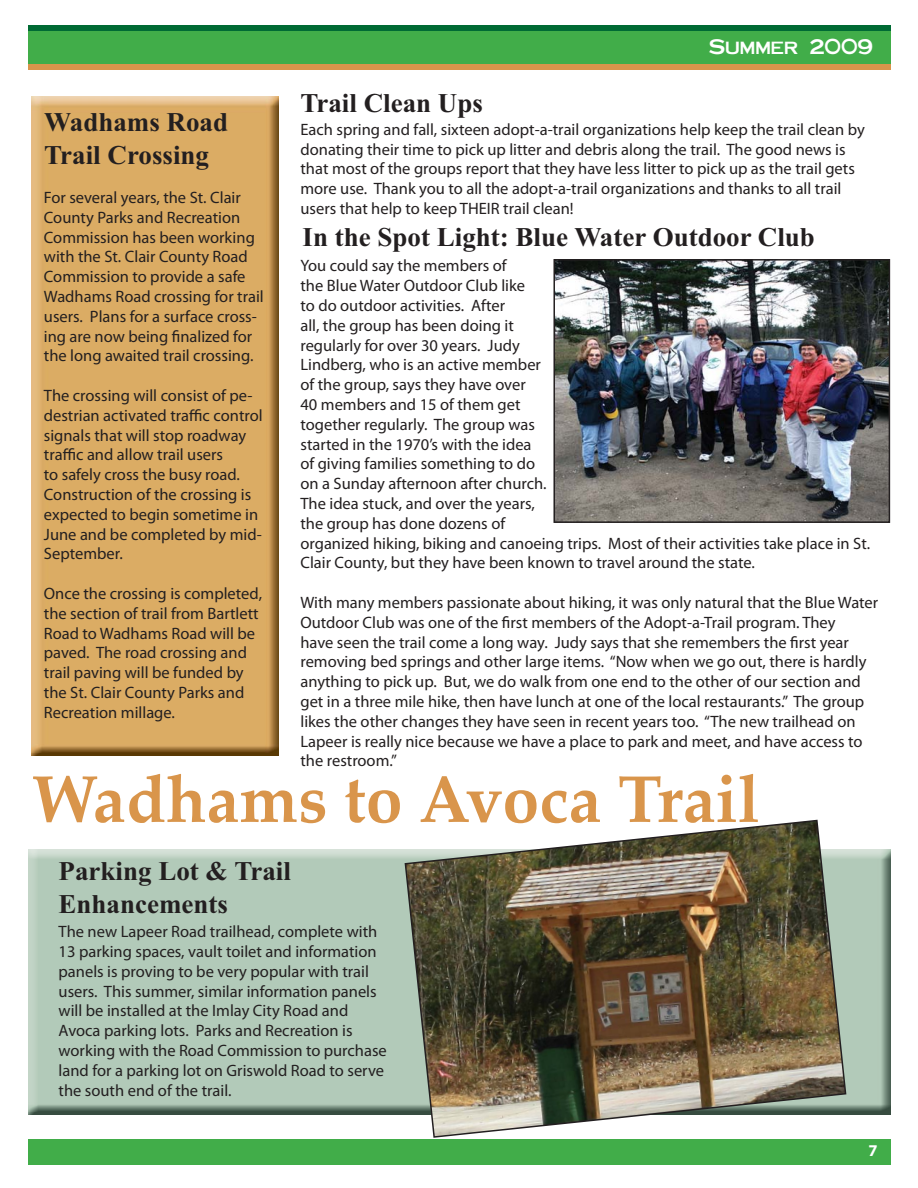
<style>
.page{position:relative;width:918px;height:1188px;background:#fff}
.page>*{position:absolute;margin:0;border:0;box-sizing:border-box;transform-origin:0 0}
.t1{font:700 66px "Palatino Linotype";color:#d9954b}
.t2{font:700 27px/32.4px "Times New Roman";color:#231f20}
.t3{font:21px "Cornerstone";color:#fff}
.t4{font:16.5px/19.8px "Myriad Pro";color:#231f20}
.t5{font:700 16.5px "Myriad Pro";color:#fff}
</style>
<div class="page">
<div style="left:28px;top:57px;width:862px;height:13px;background:#d9954b"></div>
<img style="left:32px;top:96px;width:247px;height:660px">
<div style="left:28px;top:29px;width:862px;height:35px;background:#41ad49"></div>
<div style="left:28px;top:25px;width:862px;height:6px;background:#006a34"></div>
<img style="left:28px;top:850px;width:863px;height:265px">
<img style="left:404px;top:819px;width:443px;height:319px">
<div style="left:28px;top:1140px;width:862px;height:25px;background:#41ad49"></div>
<img style="left:556px;top:262px;width:331px;height:258px">
<div style="left:553px;top:259px;width:337px;height:264px;border:2px solid #231f20"></div>
<h2 class="t2" style="left:44px;top:109px;width:185px">Wadhams Road<br>Trail Crossing</h2>
<p class="t4" style="left:44px;top:189px;width:221px">For several years, the St. Clair<br>County Parks and Recreation<br>Commission has been working with the St. Clair County Road<br>Commission to provide a safe<br>Wadhams Road crossing for trail users. Plans for a surface cross&shy;ing are now being finalized for the long awaited trail crossing.</p>
<p class="t4" style="left:44px;top:387px;width:220px">The crossing will consist of pe&shy;destrian activated traffic control signals that will stop roadway traffic and allow trail users<br>to safely cross the busy road.<br>Construction of the crossing is expected to begin sometime in<br>June and be completed by mid-<br>September.</p>
<p class="t4" style="left:44px;top:585px;width:220px">Once the crossing is completed, the section of trail from Bartlett<br>Road to Wadhams Road will be paved. The road crossing and trail paving will be funded by the St. Clair County Parks and<br>Recreation millage.</p>
<h2 class="t2" style="left:300px;top:90px;width:184px">Trail Clean Ups</h2>
<p class="t3" style="left:709px;top:34px;width:166px">Summer 2009</p>
<p class="t4" style="left:300px;top:120px;width:566px">Each spring and fall, sixteen adopt-a-trail organizations help keep the trail clean by donating their time to pick up litter and debris along the trail. The good news is that most of the groups report that they have less litter to pick up as the trail gets more use. Thank you to all the adopt-a-trail organizations and thanks to all trail users that help to keep THEIR trail clean!</p>
<h2 class="t2" style="left:303px;top:224px;width:514px">In the Spot Light: Blue Water Outdoor Club</h2>
<p class="t4" style="left:300px;top:257px;width:571px">You could say the members of<br>the Blue Water Outdoor Club like<br>to do outdoor activities. After<br>all, the group has been doing it<br>regularly for over 30 years. Judy<br>Lindberg, who is an active member<br>of the group, says they have over<br>40 members and 15 of them get<br>together regularly. The group was<br>started in the 1970’s with the idea<br>of giving families something to do<br>on a Sunday afternoon after church.<br>The idea stuck, and over the years,<br>the group has done dozens of<br>organized hiking, biking and canoeing trips. Most of their activities take place in St.<br>Clair County, but they have been known to travel around the state.</p>
<p class="t4" style="left:300px;top:594px;width:579px">With many members passionate about hiking, it was only natural that the Blue Water Outdoor Club was one of the first members of the Adopt-a-Trail program. They<br>have seen the trail come a long way. Judy says that she remembers the first year removing bed springs and other large items. “Now when we go out, there is hardly anything to pick up. But, we do walk from one end to the other of our section and get in a three mile hike, then have lunch at one of the local restaurants.” The group likes the other changes they have seen in recent years too. “The new trailhead on Lapeer is really nice because we have a place to park and meet, and have access to the restroom.”</p>
<h1 class="t1" style="left:32px;top:774px;width:730px">Wadhams to Avoca Trail</h1>
<h2 class="t2" style="left:59px;top:858px;width:234px">Parking Lot &amp; Trail<br>Enhancements</h2>
<p class="t4" style="left:59px;top:923px;width:330px">The new Lapeer Road trailhead, complete with 13 parking spaces, vault toilet and information panels is proving to be very popular with trail users. This summer, similar information panels will be installed at the Imlay City Road and Avoca parking lots. Parks and Recreation is working with the Road Commission to purchase land for a parking lot on Griswold Road to serve the south end of the trail.</p>
<p class="t5" style="left:868px;top:1144px;width:11px">7</p>
</div>
